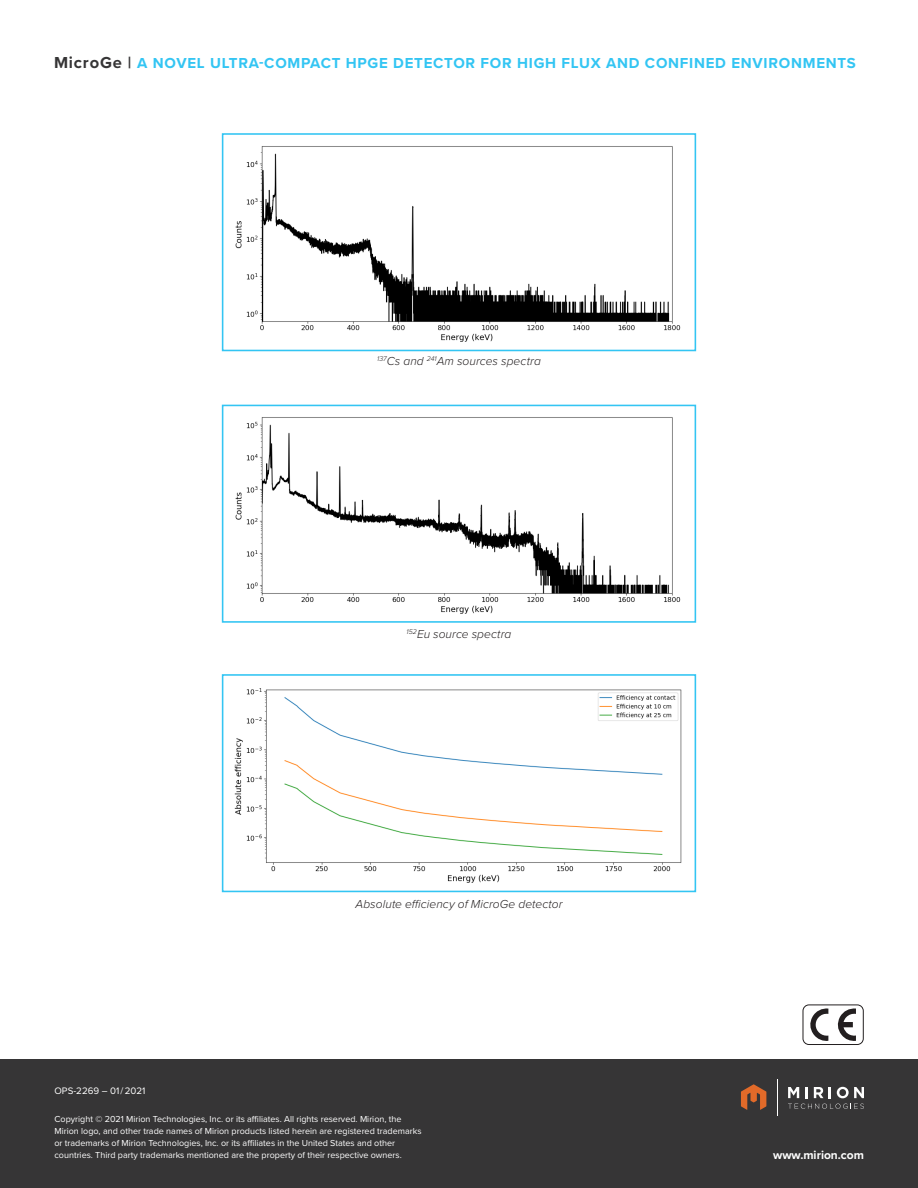
<style>
.page{position:relative;width:918px;height:1188px;background:#fff}
.page>*{position:absolute;margin:0;border:0;box-sizing:border-box;transform-origin:0 0}
.Small_Header{font:700 15px "Proxima Nova";letter-spacing:.05em;color:#33c5f3}
.t1{font:italic 300 12px "Proxima Nova";letter-spacing:.005em;color:#231f20}
.Body_Copy{font:700 12px "Proxima Nova";color:#fff}
.Body_Copy-2{font:9.75px "Proxima Nova";color:#fff}
.Body_Copy-3{font:9px/12px "Proxima Nova";color:#fff}
.s1{font-size:16.5px;color:#363536}
</style>
<div class="page">
<div style="left:0;top:1059px;width:918px;height:129px;background:#363536"></div>
<hr style="left:777px;top:1080px;width:1px;height:36px;background:#fff">
<svg style="left:789px;top:1104px;width:75px;height:5px"></svg>
<svg style="left:788px;top:1087px;width:11px;height:11px"></svg>
<svg style="left:805px;top:1087px;width:3px;height:11px"></svg>
<svg style="left:814px;top:1087px;width:9px;height:11px"></svg>
<svg style="left:829px;top:1087px;width:2px;height:11px"></svg>
<svg style="left:837px;top:1087px;width:27px;height:11px"></svg>
<svg style="left:741px;top:1084px;width:25px;height:26px"></svg>
<svg style="left:837px;top:1008px;width:19px;height:33px"></svg>
<svg style="left:810px;top:1008px;width:18px;height:33px"></svg>
<div style="left:803px;top:1005px;width:61px;height:40px;border:1px solid #231f20;border-radius:6px"></div>
<img style="left:234px;top:688px;width:448px;height:195px">
<div style="left:222px;top:674px;width:474px;height:218px;border:2px solid #33c5f3"></div>
<img style="left:235px;top:146px;width:446px;height:196px">
<div style="left:222px;top:133px;width:474px;height:218px;border:2px solid #33c5f3"></div>
<img style="left:235px;top:417px;width:446px;height:197px">
<div style="left:222px;top:405px;width:474px;height:218px;border:2px solid #33c5f3"></div>
<p class="Small_Header" style="left:54px;top:52px;width:803px"><span class="s1">MicroGe |</span> A NOVEL ULTRA-COMPACT HPGE DETECTOR FOR HIGH FLUX AND CONFINED ENVIRONMENTS</p>
<p class="t1" style="left:377px;top:352px;width:165px"><sup>137</sup>Cs and <sup>241</sup>Am sources spectra</p>
<p class="t1" style="left:407px;top:625px;width:106px"><sup>152</sup>Eu source spectra</p>
<p class="t1" style="left:356px;top:895px;width:208px">Absolute efficiency of MicroGe detector</p>
<p class="Body_Copy-2" style="left:55px;top:1083px;width:92px">OPS-2269 – 01 / 2021</p>
<p class="Body_Copy-3" style="left:55px;top:1113px;width:369px">Copyright © 2021 Mirion Technologies, Inc. or its affiliates. All rights reserved. Mirion, the Mirion logo, and other trade names of Mirion products listed herein are registered trademarks or trademarks of Mirion Technologies, Inc. or its affiliates in the United States and other countries. Third party trademarks mentioned are the property of their respective owners.</p>
<p class="Body_Copy" style="left:773px;top:1146px;width:92px">www.mirion.com</p>
</div>
